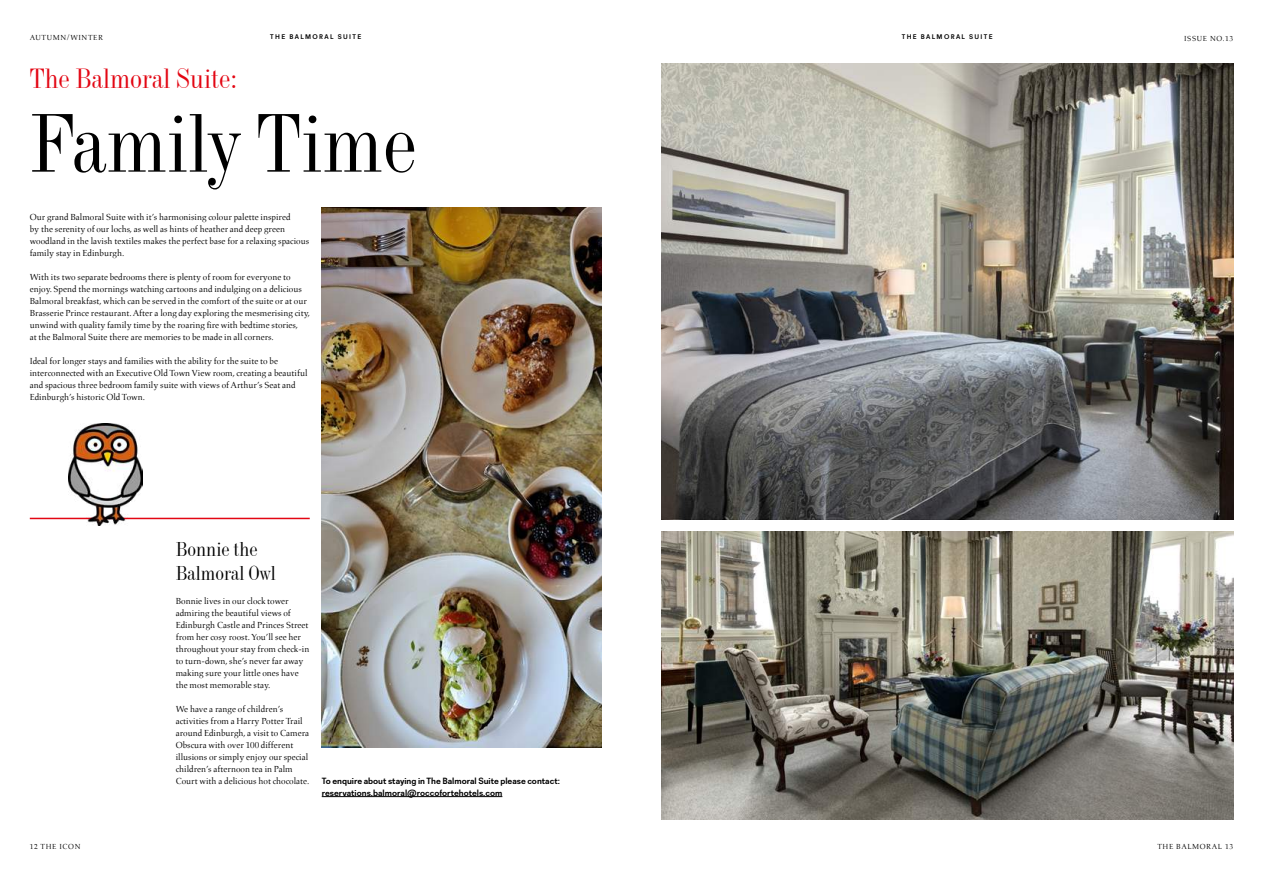
<style>
.page{position:relative;width:1263px;height:893px;background:#fff}
.page>*{position:absolute;margin:0;border:0;box-sizing:border-box;transform-origin:0 0}
.t1{font:81px "Industrial 736 BT";color:#000}
.t2{font:27px "Industrial 736 BT";color:#e30613}
.t3{font:19.5px/24px "Industrial 736 BT";color:#000}
.t4{font:9px/12px "Aldus LT";color:#000}
.t5{font:700 9px/12px "Recta";color:#000}
.t6{font:7.5px "Aldus LT";letter-spacing:.08em;color:#000}
.t7{font:700 6.75px "Recta";letter-spacing:.2em;color:#000}
</style>
<div class="page">
<img style="left:661px;top:532px;width:572px;height:288px">
<img style="left:322px;top:208px;width:280px;height:540px">
<img style="left:661px;top:64px;width:572px;height:456px">
<hr style="left:30px;top:518px;width:280px;height:1px;background:#e30613">
<img style="left:69px;top:424px;width:73px;height:101px">
<hr style="left:322px;top:796px;width:180px;height:1px;background:#000">
<p class="t6" style="left:30px;top:33px;width:75px">AUTUMN/WINTER</p>
<p class="t6" style="left:1184px;top:34px;width:51px">ISSUE NO.13</p>
<p class="t7" style="left:270px;top:33px;width:92px">THE BALMORAL SUITE</p>
<p class="t7" style="left:902px;top:33px;width:92px">THE BALMORAL SUITE</p>
<h2 class="t2" style="left:30px;top:61px;width:209px">The Balmoral Suite:</h2>
<h1 class="t1" style="left:30px;top:92px;width:389px">Family Time</h1>
<p class="t4" style="left:30px;top:211px;width:281px">Our grand Balmoral Suite with it’s harmonising colour palette inspired<br>by the serenity of our lochs, as well as hints of heather and deep green woodland in the lavish textiles makes the perfect base for a relaxing spacious family stay in Edinburgh.</p>
<p class="t4" style="left:30px;top:271px;width:282px">With its two separate bedrooms there is plenty of room for everyone to enjoy. Spend the mornings watching cartoons and indulging on a delicious Balmoral breakfast, which can be served in the comfort of the suite or at our Brasserie Prince restaurant. After a long day exploring the mesmerising city, unwind with quality family time by the roaring fire with bedtime stories,<br>at the Balmoral Suite there are memories to be made in all corners.</p>
<p class="t4" style="left:30px;top:355px;width:279px">Ideal for longer stays and families with the ability for the suite to be interconnected with an Executive Old Town View room, creating a beautiful and spacious three bedroom family suite with views of Arthur’s Seat and Edinburgh’s historic Old Town.</p>
<p class="t6" style="left:30px;top:843px;width:52px">12 THE ICON</p>
<h3 class="t3" style="left:176px;top:536px;width:101px">Bonnie the<br>Balmoral Owl</h3>
<p class="t4" style="left:176px;top:595px;width:135px">Bonnie lives in our clock tower admiring the beautiful views of<br>Edinburgh Castle and Princes Street from her cosy roost. You’ll see her throughout your stay from check-in to turn-down, she’s never far away making sure your little ones have the most memorable stay.</p>
<p class="t4" style="left:176px;top:703px;width:135px">We have a range of children’s activities from a Harry Potter Trail around Edinburgh, a visit to Camera Obscura with over 100 different illusions or simply enjoy our special children’s afternoon tea in Palm Court with a delicious hot chocolate.</p>
<p class="t5" style="left:322px;top:774px;width:240px">To enquire about staying in The Balmoral Suite please contact: reservations.balmoral@roccofortehotels.com</p>
<p class="t6" style="left:1157px;top:843px;width:77px">THE BALMORAL 13</p>
</div>
